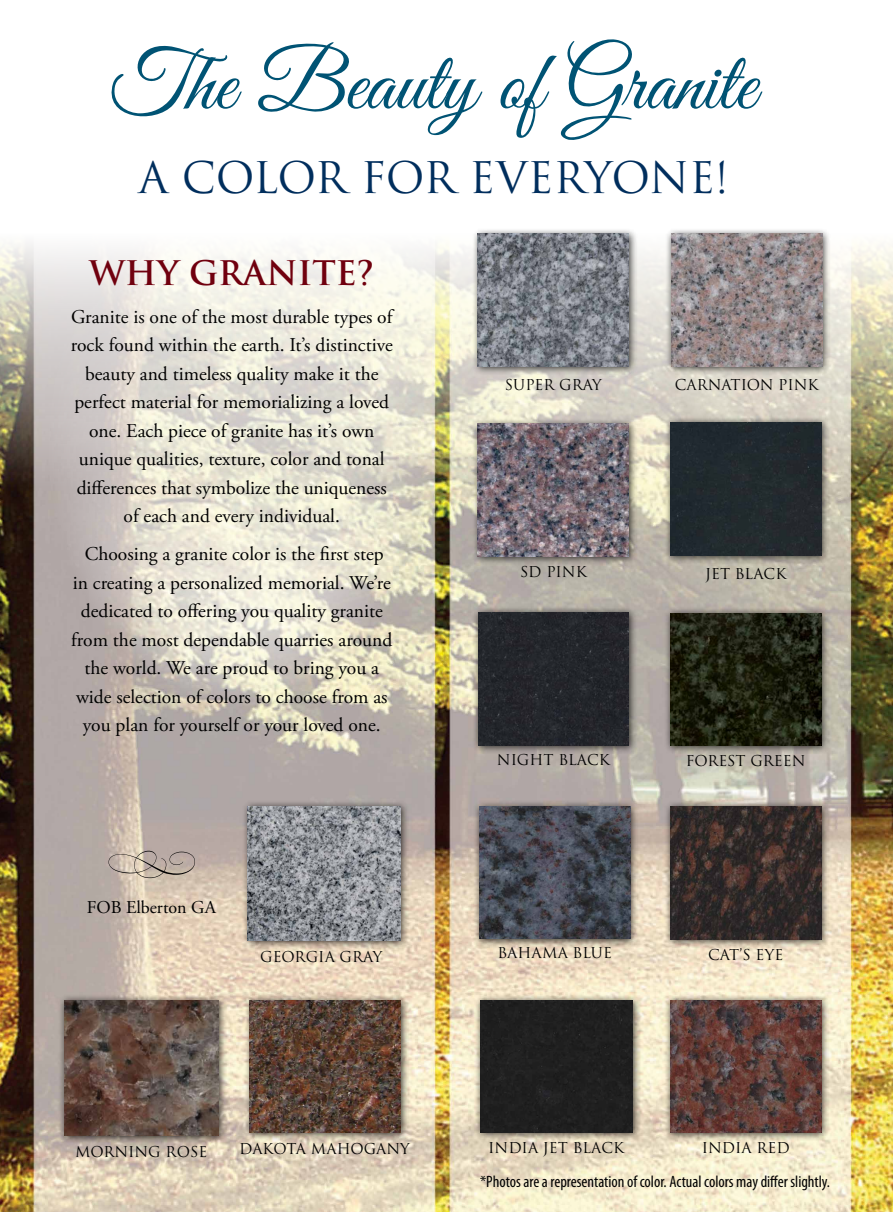
<style>
.page{position:relative;width:893px;height:1212px;background:#fff}
.page>*{position:absolute;margin:0;border:0;box-sizing:border-box;transform-origin:0 0}
.t1{font:84.45px "Great Vibes";color:#005374}
.t2{font:42.45px "Trajan Pro";letter-spacing:-.02em;color:#002e5d}
.t3{font:700 33px "Trajan Pro";color:#70000e}
.t4{font:19.5px/28.5px "Adobe Garamond Pro";color:#000;text-align:center}
.t5{font:18px "Adobe Garamond Pro";color:#000}
.t6{font:condensed 16.5px "Myriad Pro";color:#000}
.t7{font:14.55px "Trajan Pro";color:#000}
</style>
<div class="page">
<img style="left:0;top:243px;width:893px;height:969px">
<svg style="left:45px;top:158px;width:390px;height:549px"></svg>
<div style="left:241px;top:800px;width:168px;height:149px;background:#000;opacity:.75"></div>
<img style="left:248px;top:806px;width:152px;height:134px">
<div style="left:243px;top:993px;width:167px;height:148px;background:#000;opacity:.75"></div>
<img style="left:250px;top:1000px;width:151px;height:133px">
<div style="left:58px;top:993px;width:170px;height:152px;background:#000;opacity:.75"></div>
<img style="left:64px;top:1000px;width:154px;height:136px">
<div style="left:471px;top:417px;width:167px;height:148px;background:#000;opacity:.75"></div>
<img style="left:478px;top:424px;width:151px;height:133px">
<div style="left:471px;top:606px;width:167px;height:148px;background:#000;opacity:.75"></div>
<div style="left:478px;top:612px;width:151px;height:133px;background:#23262b"></div>
<div style="left:664px;top:800px;width:166px;height:148px;background:#000;opacity:.75"></div>
<img style="left:670px;top:806px;width:151px;height:133px">
<div style="left:473px;top:800px;width:166px;height:148px;background:#000;opacity:.75"></div>
<img style="left:479px;top:806px;width:151px;height:133px">
<div style="left:664px;top:416px;width:166px;height:148px;background:#000;opacity:.75"></div>
<div style="left:670px;top:422px;width:151px;height:133px;background:#21292e"></div>
<div style="left:664px;top:607px;width:166px;height:148px;background:#000;opacity:.75"></div>
<img style="left:670px;top:613px;width:151px;height:133px">
<div style="left:664px;top:993px;width:166px;height:148px;background:#000;opacity:.75"></div>
<img style="left:670px;top:1000px;width:151px;height:133px">
<div style="left:471px;top:227px;width:167px;height:148px;background:#000;opacity:.75"></div>
<img style="left:478px;top:234px;width:151px;height:132px">
<div style="left:665px;top:227px;width:166px;height:148px;background:#000;opacity:.75"></div>
<img style="left:671px;top:234px;width:151px;height:132px">
<svg style="left:108px;top:850px;width:88px;height:28px;background:#b8aa9f"></svg>
<div style="left:473px;top:993px;width:168px;height:148px;background:#000;opacity:.75"></div>
<div style="left:480px;top:1000px;width:152px;height:132px;background:#1f1f1f"></div>
<h1 class="t1" style="left:109px;top:37px;width:648px">The Beauty of Granite</h1>
<h2 class="t2" style="left:138px;top:150px;width:592px">A COLOR FOR EVERYONE!</h2>
<h3 class="t3" style="left:89px;top:252px;width:287px">WHY GRANITE?</h3>
<p class="t4" style="left:71px;top:303px;width:323px">Granite is one of the most durable types of rock found within the earth. It’s distinctive beauty and timeless quality make it the perfect material for memorializing a loved one. Each piece of granite has it’s own unique qualities, texture, color and tonal differences that symbolize the uniqueness of each and every individual.</p>
<p class="t4" style="left:71px;top:540px;width:323px">Choosing a granite color is the first step<br>in creating a personalized memorial. We’re dedicated to offering you quality granite from the most dependable quarries around the world. We are proud to bring you a wide selection of colors to choose from as you plan for yourself or your loved one.</p>
<p class="t5" style="left:87px;top:897px;width:131px">FOB Elberton GA</p>
<p class="t7" style="left:260px;top:948px;width:124px">GEORGIA GRAY</p>
<p class="t7" style="left:505px;top:375px;width:11px">SUP</p>
<p class="t7" style="left:534px;top:375px;width:69px">ER GRAY</p>
<p class="t7" style="left:675px;top:375px;width:145px">CARNATION PINK</p>
<p class="t7" style="left:520px;top:562px;width:68px">SD PINK</p>
<p class="t7" style="left:497px;top:750px;width:114px">NIGHT BLACK</p>
<p class="t7" style="left:705px;top:564px;width:83px">JET BLACK</p>
<p class="t7" style="left:686px;top:751px;width:121px">FOREST GREEN</p>
<p class="t7" style="left:497px;top:944px;width:114px">BAHAMA BLUE</p>
<p class="t7" style="left:708px;top:945px;width:77px">CAT’S EYE</p>
<p class="t7" style="left:75px;top:1142px;width:134px">MORNING ROSE</p>
<p class="t7" style="left:239px;top:1139px;width:172px">DAKOTA MAHOGANY</p>
<p class="t7" style="left:488px;top:1138px;width:138px">INDIA JET BLACK</p>
<p class="t7" style="left:702px;top:1138px;width:90px">INDIA RED</p>
<p class="t6" style="left:480px;top:1173px;width:352px">*Photos are a representation of color. Actual colors may differ slightly.</p>
</div>
